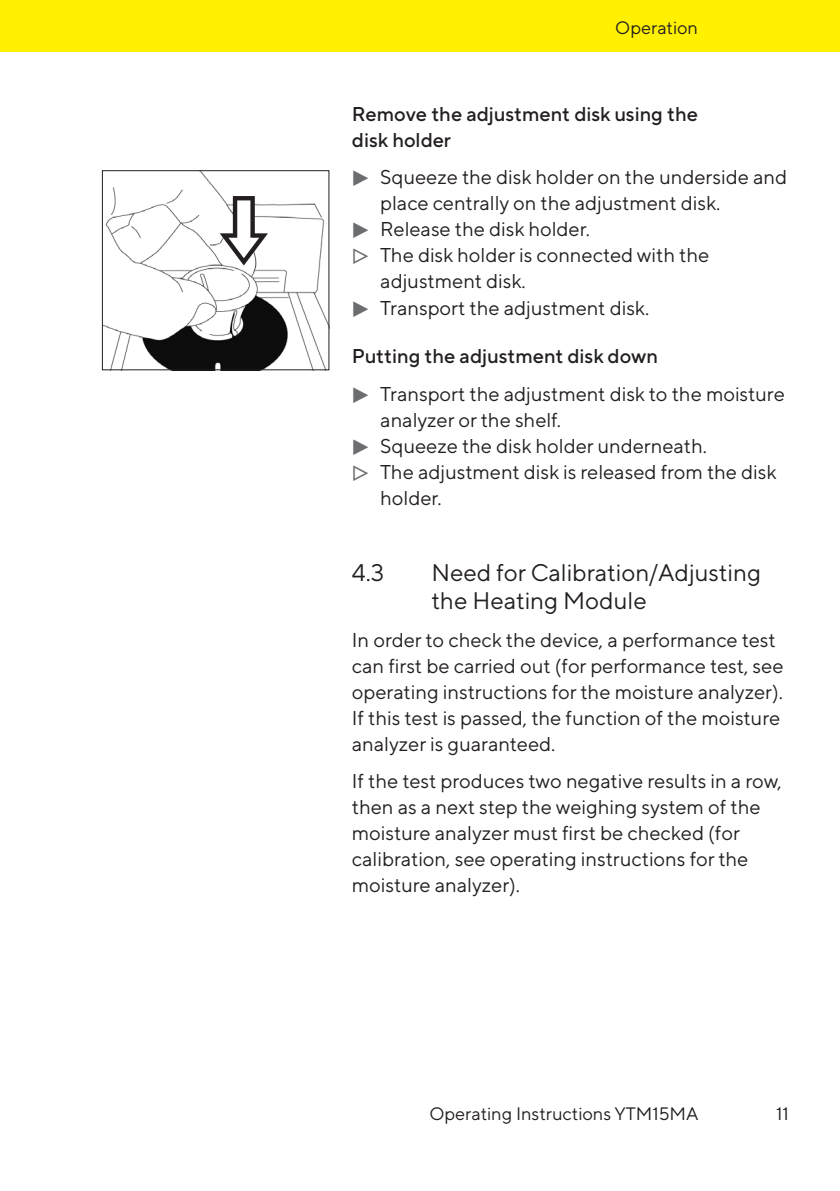
<style>
.page{position:relative;width:840px;height:1191px;background:#fff}
.page>*{position:absolute;margin:0;border:0;box-sizing:border-box;transform-origin:0 0}
.t1{font:24px/28px "TT Norms Pro";color:#231f20}
.t2{font:20px/26px "TT Norms Pro";color:#231f20}
.t3{font:500 20px/26px "TT Norms Pro";color:#231f20}
.t4{font:18px "TT Norms Pro";color:#231f20}
.s1{font-family:"PIK7";color:#6c6d70}
.s2{font-weight:500}
</style>
<div class="page">
<div style="left:0;top:0;width:839px;height:51px;background:#fff101"></div>
<img style="left:104px;top:172px;width:223px;height:196px">
<div style="left:102px;top:170px;width:227px;height:200px;border:1px solid #231f20"></div>
<svg style="left:219px;top:196px;width:49px;height:69px"></svg>
<p class="t4" style="left:615px;top:15px;width:84px">Operation</p>
<p class="t3" style="left:351px;top:99px;width:347px">Remove the adjustment disk using the disk holder</p>
<p class="t2" style="left:351px;top:163px;width:436px"><span class="s1">t</span> Squeeze the disk holder on the underside and</p>
<p class="t2" style="left:380px;top:189px;width:341px">place centrally on the adjustment disk.</p>
<p class="t2" style="left:351px;top:215px;width:239px"><span class="s1">t</span> Release the disk holder.</p>
<p class="t2" style="left:351px;top:241px;width:359px"><span class="s1">y</span> The disk holder is connected with the</p>
<p class="t2" style="left:380px;top:267px;width:147px">adjustment disk.</p>
<p class="t2" style="left:351px;top:293px;width:299px"><span class="s1">t</span> Transport the adjustment disk.</p>
<p class="t2" style="left:351px;top:336px;width:434px;line-height:37.4px"><span class="s2">Putting the adjustment disk down<br></span><span class="s1">t</span> Transport the adjustment disk to the moisture</p>
<p class="t2" style="left:380px;top:405px;width:182px">analyzer or the shelf.</p>
<p class="t2" style="left:351px;top:431px;width:356px"><span class="s1">t</span> Squeeze the disk holder underneath.</p>
<p class="t2" style="left:351px;top:457px;width:426px"><span class="s1">y</span> The adjustment disk is released from the disk</p>
<p class="t2" style="left:380px;top:483px;width:63px">holder.</p>
<p class="t1" style="left:351px;top:557px;width:34px">4.3</p>
<p class="t1" style="left:431px;top:557px;width:331px">Need for Calibration/Adjusting the Heating Module</p>
<p class="t2" style="left:351px;top:625px;width:433px">In order to check the device, a performance test can first be carried out (for performance test, see operating instructions for the moisture analyzer).<br>If this test is passed, the function of the moisture analyzer is guaranteed.</p>
<p class="t2" style="left:351px;top:766px;width:431px">If the test produces two negative results in a row, then as a next step the weighing system of the moisture analyzer must first be checked (for calibration, see operating instructions for the moisture analyzer).</p>
<p class="t4" style="left:429px;top:1100px;width:270px">Operating Instructions YTM15MA</p>
<p class="t4" style="left:775px;top:1100px;width:14px">11</p>
</div>
